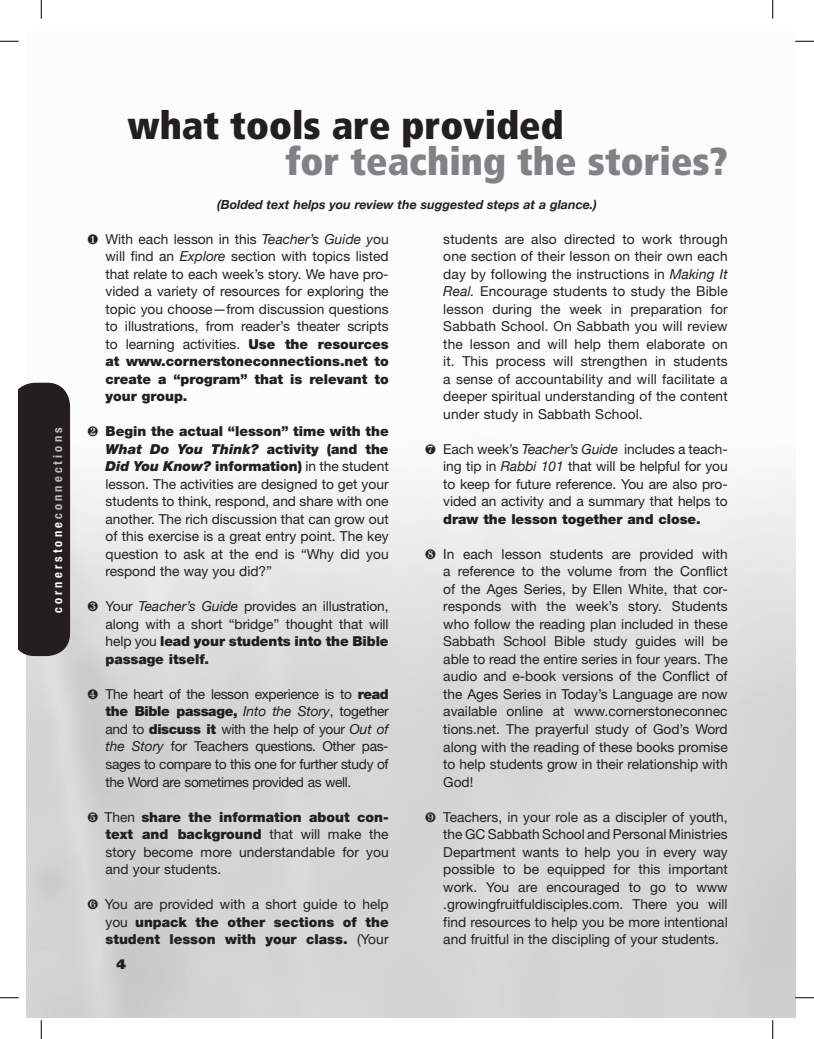
<style>
.page{position:relative;width:814px;height:1039px;background:#fff}
.page>*{position:absolute;margin:0;border:0;box-sizing:border-box;transform-origin:0 0}
.t1{font:900 condensed 38.75px "Frutiger";color:#808285}
.t2{font:900 condensed 38.75px "Frutiger";color:#231f20}
.t3{font:13.75px/17.5px "Helvetica Neue";color:#231f20;text-align:justify}
.t4{font:900 13.75px/17.5px "Helvetica Neue";color:#231f20;text-align:justify}
.t5{font:900 13.75px "Frutiger";color:#231f20}
.t6{font:italic 700 12.5px "Helvetica Neue";color:#231f20}
.t7{font:700 condensed 12.5px "Helvetica Neue";letter-spacing:.25em;color:#fff}
.s1{color:#bcbdc0}
.s2{font-style:italic}
.s3{font-weight:900}
.s4{font-weight:900;font-style:italic}
.s5{font-weight:400}
</style>
<div class="page">
<div style="left:19px;top:383px;width:51px;height:273px;background:#231f20"></div>
<svg style="left:0;top:40px;width:19px;height:2px"></svg>
<svg style="left:795px;top:40px;width:19px;height:2px"></svg>
<svg style="left:0;top:997px;width:19px;height:1px"></svg>
<svg style="left:795px;top:997px;width:19px;height:1px"></svg>
<svg style="left:40px;top:0;width:2px;height:19px"></svg>
<svg style="left:40px;top:1020px;width:2px;height:19px"></svg>
<svg style="left:772px;top:0;width:1px;height:19px"></svg>
<svg style="left:772px;top:1020px;width:1px;height:19px"></svg>
<p class="t7" style="left:50px;top:613px;width:187px;rotate:-90deg">cornerstone<span class="s1">connections</span></p>
<h1 class="t2" style="left:127px;top:102px;width:438px">what tools are provided</h1>
<h1 class="t1" style="left:285px;top:138px;width:444px">for teaching the stories?</h1>
<p class="t6" style="left:217px;top:194px;width:381px">(Bolded text helps you review the suggested steps at a glance.)</p>
<p class="t3" style="left:443px;top:230px;width:286px">students are also directed to work through one section of their lesson on their own each day by following the instructions in <span class="s2">Making It Real.</span> Encourage students to study the Bible lesson during the week in preparation for Sabbath School. On Sabbath you will review the lesson and will help them elaborate on it. This process will strengthen in students a sense of accountability and will facilitate a deeper spiritual understanding of the content under study in Sabbath School.</p>
<p class="t3" style="left:443px;top:440px;width:286px;text-indent:-18px">❼ Each week’s <span class="s2">Teacher’s Guide</span> includes a teach&shy;ing tip in <span class="s2">Rabbi 101</span> that will be helpful for you to keep for future reference. You are also pro&shy;vided an activity and a summary that helps to</p>
<p class="t4" style="left:443px;top:510px;width:259px">draw the lesson together and close.</p>
<p class="t3" style="left:443px;top:545px;width:286px;text-indent:-18px">❽ In each lesson students are provided with a reference to the volume from the Conflict of the Ages Series, by Ellen White, that cor&shy;responds with the week’s story. Students who follow the reading plan included in these Sabbath School Bible study guides will be able to read the entire series in four years. The audio and e-book versions of the Conflict of the Ages Series in Today’s Language are now available online at www.cornerstoneconnec tions.net. The prayerful study of God’s Word along with the reading of these books promise to help students grow in their relationship with God!</p>
<p class="t3" style="left:443px;top:808px;width:286px;text-indent:-18px">❾ Teachers, in your role as a discipler of youth, the GC Sabbath School and Personal Ministries Department wants to help you in every way possible to be equipped for this important work. You are encouraged to go to www .growingfruitfuldisciples.com. There you will find resources to help you be more intentional and fruitful in the discipling of your students.</p>
<p class="t3" style="left:105px;top:230px;width:285px;text-indent:-18px">❶ With each lesson in this <span class="s2">Teacher’s Guide y</span>ou will find an <span class="s2">Explore</span> section with topics listed that relate to each week’s story. We have pro&shy;vided a variety of resources for exploring the topic you choose—from discussion questions to illustrations, from reader’s theater scripts to learning activities. <span class="s3">Use the resources at www.cornerstoneconnections.net to create a “program” that is relevant to your group.</span></p>
<p class="t3" style="left:105px;top:422px;width:285px;text-indent:-18px">❷ <span class="s3">Begin the actual “lesson” time with the </span><span class="s4">What Do You Think?</span> <span class="s3">activity (and the </span><span class="s4">Did You Know?</span> <span class="s3">information)</span> in the student lesson. The activities are designed to get your students to think, respond, and share with one another. The rich discussion that can grow out of this exercise is a great entry point. The key question to ask at the end is “Why did you respond the way you did?”</p>
<p class="t3" style="left:105px;top:597px;width:285px;text-indent:-18px">❸ Your <span class="s2">Teacher’s Guide</span> provides an illustration, along with a short “bridge” thought that will help you <span class="s3">lead your students into the Bible passage itself.</span></p>
<p class="t3" style="left:105px;top:685px;width:285px;text-indent:-18px">❹ The heart of the lesson experience is to <span class="s3">read the Bible passage,</span> <span class="s2">Into the Story</span>, together and to <span class="s3">discuss it</span> with the help of your <span class="s2">Out of the Story</span> for Teachers questions. Other pas&shy;sages to compare to this one for further study of the Word are sometimes provided as well.</p>
<p class="t3" style="left:105px;top:807px;width:285px;text-indent:-18px">❺ Then <span class="s3">share the information about con&shy;text and background</span> that will make the story become more understandable for you and your students.</p>
<p class="t4" style="left:105px;top:895px;width:285px;text-indent:-18px">❻ <span class="s5">You are provided with a short guide to help you</span> unpack the other sections of the student lesson with your class. <span class="s5">(Your</span></p>
<p class="t5" style="left:116px;top:956px;width:11px">4</p>
</div>
